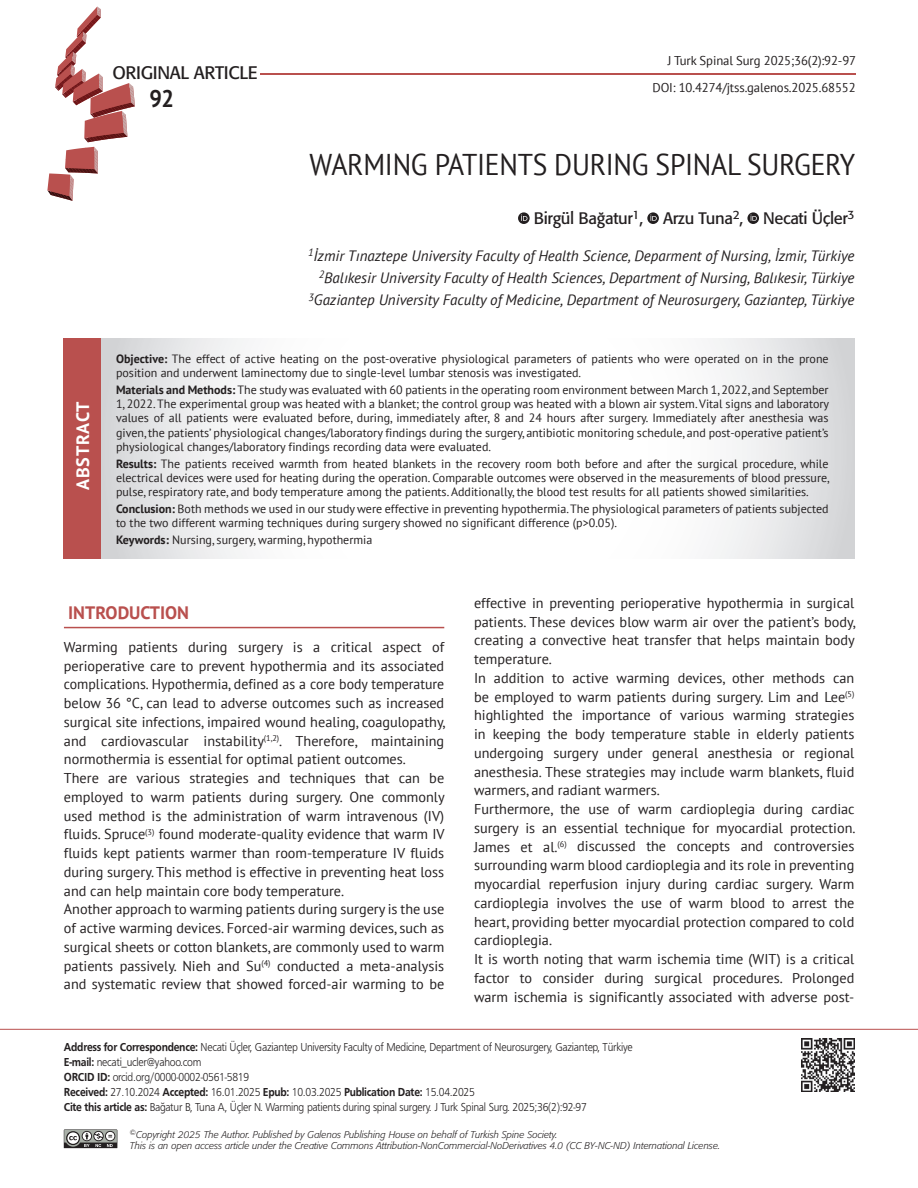
<style>
.page{position:relative;width:918px;height:1188px;background:#fff}
.page>*{position:absolute;margin:0;border:0;box-sizing:border-box;transform-origin:0 0}
.t1{font:30px "PT Sans";letter-spacing:-.01em;color:#231f20;scale:.92 1}
.t2{font:700 24px "PT Sans";color:#231f20;scale:.92 1}
.t3{font:18px "Formata Tr";letter-spacing:-.015em;color:#231f20}
.t4{font:700 18px "PT Sans";color:#b9504e}
.t5{font:700 18px "PT Sans";letter-spacing:.05em;color:#fff}
.t6{font:16.5px "Formata Tr";letter-spacing:-.02em;color:#231f20}
.t7{font:italic 15px/22.2px "PT Sans";color:#231f20;text-align:right}
.t8{font:14.25px/18.8px "PT Sans";color:#231f20}
.t9{font:12.75px "PT Sans";letter-spacing:-.01em;color:#231f20}
.t10{font:12px/14.4px "PT Sans";color:#231f20}
.t11{font:12px/15px "Frugal Normal Tr";letter-spacing:-.025em;color:#231f20;scale:.9 1}
.t12{font:9.75px/11.2px "Formata Light Ita Tr";color:#231f20}
.s1{font-weight:700}
.s2{font-family:"Frugal Bold Tr"}
</style>
<div class="page">
<svg style="left:47px;top:7px;width:88px;height:194px"></svg>
<hr style="left:260px;top:73px;width:595px;height:1px;background:#b9504e">
<svg style="left:64px;top:1129px;width:53px;height:19px"></svg>
<img style="left:801px;top:1038px;width:53px;height:53px">
<div style="left:64px;top:339px;width:37px;height:220px;background:#b9504e"></div>
<hr style="left:0;top:1029px;width:918px;height:1px;background:#b9504e">
<svg style="left:518px;top:212px;width:12px;height:12px"></svg>
<svg style="left:521px;top:215px;width:6px;height:6px"></svg>
<svg style="left:647px;top:212px;width:12px;height:12px"></svg>
<svg style="left:650px;top:215px;width:7px;height:6px"></svg>
<svg style="left:747px;top:212px;width:12px;height:12px"></svg>
<svg style="left:751px;top:215px;width:6px;height:6px"></svg>
<svg style="left:101px;top:339px;width:753px;height:220px"></svg>
<hr style="left:64px;top:627px;width:380px;height:1px;background:#b9504e">
<p class="t5" style="left:71px;top:490px;width:90px;rotate:-90deg">ABSTRACT</p>
<p class="t3" style="left:112px;top:62px;width:147px">ORIGINAL ARTICLE</p>
<h2 class="t2" style="left:149px;top:83px;width:28px">92</h2>
<p class="t9" style="left:668px;top:52px;width:190px">J Turk Spinal Surg 2025;36(2):92-97</p>
<p class="t9" style="left:652px;top:79px;width:205px">DOI: 10.4274/jtss.galenos.2025.68552</p>
<h1 class="t1" style="left:310px;top:146px;width:594px">WARMING PATIENTS DURING SPINAL SURGERY</h1>
<p class="t6" style="left:534px;top:208px;width:322px">Birgül Bağatur<sup>1</sup>, Arzu Tuna<sup>2</sup>, Necati Üçler<sup>3</sup></p>
<p class="t7" style="left:308px;top:244px;width:548px"><sup>1</sup>İzmir Tınaztepe University Faculty of Health Science, Deparment of Nursing, İzmir, Türkiye<br><sup>2</sup>Balıkesir University Faculty of Health Sciences, Department of Nursing, Balıkesir, Türkiye<br><sup>3</sup>Gaziantep University Faculty of Medicine, Department of Neurosurgery, Gaziantep, Türkiye</p>
<p class="t10" style="left:116px;top:351px;width:714px"><span class="s1">Objective:</span> The effect of active heating on the post-overative physiological parameters of patients who were operated on in the prone position and underwent laminectomy due to single-level lumbar stenosis was investigated.</p>
<p class="t10" style="left:116px;top:382px;width:715px;text-align:justify"><span class="s1">Materials and Methods:</span> The study was evaluated with 60 patients in the operating room environment between March 1, 2022, and September 1, 2022. The experimental group was heated with a blanket; the control group was heated with a blown air system. Vital signs and laboratory values of all patients were evaluated before, during, immediately after, 8 and 24 hours after surgery. Immediately after anesthesia was given, the patients’ physiological changes/laboratory findings during the surgery, antibiotic monitoring schedule, and post-operative patient’s physiological changes/laboratory findings recording data were evaluated.</p>
<p class="t10" style="left:116px;top:456px;width:715px;text-align:justify"><span class="s1">Results:</span> The patients received warmth from heated blankets in the recovery room both before and after the surgical procedure, while electrical devices were used for heating during the operation. Comparable outcomes were observed in the measurements of blood pressure, pulse, respiratory rate, and body temperature among the patients. Additionally, the blood test results for all patients showed similarities.</p>
<p class="t10" style="left:116px;top:501px;width:714px"><span class="s1">Conclusion:</span> Both methods we used in our study were effective in preventing hypothermia. The physiological parameters of patients subjected to the two different warming techniques during surgery showed no significant difference (p&gt;0.05).</p>
<p class="t10" style="left:116px;top:532px;width:258px"><span class="s1">Keywords:</span> Nursing, surgery, warming, hypothermia</p>
<p class="t4" style="left:68px;top:600px;width:122px">INTRODUCTION</p>
<p class="t8" style="left:64px;top:637px;width:383px">Warming patients during surgery is a critical aspect of perioperative care to prevent hypothermia and its associated complications. Hypothermia, defined as a core body temperature below 36 °C, can lead to adverse outcomes such as increased surgical site infections, impaired wound healing, coagulopathy, and cardiovascular instability<sup>(1,2)</sup>. Therefore, maintaining normothermia is essential for optimal patient outcomes.<br>There are various strategies and techniques that can be employed to warm patients during surgery. One commonly used method is the administration of warm intravenous (IV) fluids. Spruce<sup>(3)</sup> found moderate-quality evidence that warm IV fluids kept patients warmer than room-temperature IV fluids during surgery. This method is effective in preventing heat loss and can help maintain core body temperature.<br>Another approach to warming patients during surgery is the use of active warming devices. Forced-air warming devices, such as surgical sheets or cotton blankets, are commonly used to warm patients passively. Nieh and Su<sup>(4)</sup> conducted a meta-analysis and systematic review that showed forced-air warming to be</p>
<p class="t8" style="left:474px;top:593px;width:383px">effective in preventing perioperative hypothermia in surgical patients. These devices blow warm air over the patient’s body, creating a convective heat transfer that helps maintain body temperature.<br>In addition to active warming devices, other methods can be employed to warm patients during surgery. Lim and Lee<sup>(5) </sup>highlighted the importance of various warming strategies in keeping the body temperature stable in elderly patients undergoing surgery under general anesthesia or regional anesthesia. These strategies may include warm blankets, fluid warmers, and radiant warmers.<br>Furthermore, the use of warm cardioplegia during cardiac surgery is an essential technique for myocardial protection.<br>James et al.<sup>(6)</sup> discussed the concepts and controversies surrounding warm blood cardioplegia and its role in preventing myocardial reperfusion injury during cardiac surgery. Warm cardioplegia involves the use of warm blood to arrest the heart, providing better myocardial protection compared to cold cardioplegia.<br>It is worth noting that warm ischemia time (WIT) is a critical factor to consider during surgical procedures. Prolonged warm ischemia is significantly associated with adverse post-</p>
<p class="t11" style="left:64px;top:1039px;width:634px"><span class="s2">Address for Correspondence:</span> Necati Üçler, Gaziantep University Faculty of Medicine, Department of Neurosurgery, Gaziantep, Türkiye <span class="s2">E-mail:</span> necati_ucler@yahoo.com<br><span class="s2">ORCID ID:</span> orcid.org/0000-0002-0561-5819<br><span class="s2">Received:</span> 27.10.2024 <span class="s2">Accepted:</span> 16.01.2025 <span class="s2">Epub:</span> 10.03.2025 <span class="s2">Publication Date:</span> 15.04.2025<br><span class="s2">Cite this article as:</span> Bağatur B, Tuna A, Üçler N. Warming patients during spinal surgery. J Turk Spinal Surg. 2025;36(2):92-97</p>
<p class="t12" style="left:130px;top:1129px;width:592px"><sup>©</sup>Copyright 2025 The Author. Published by Galenos Publishing House on behalf of Turkish Spine Society.<br>This is an open access article under the Creative Commons Attribution-NonCommercial-NoDerivatives 4.0 (CC BY-NC-ND) International License.</p>
</div>
